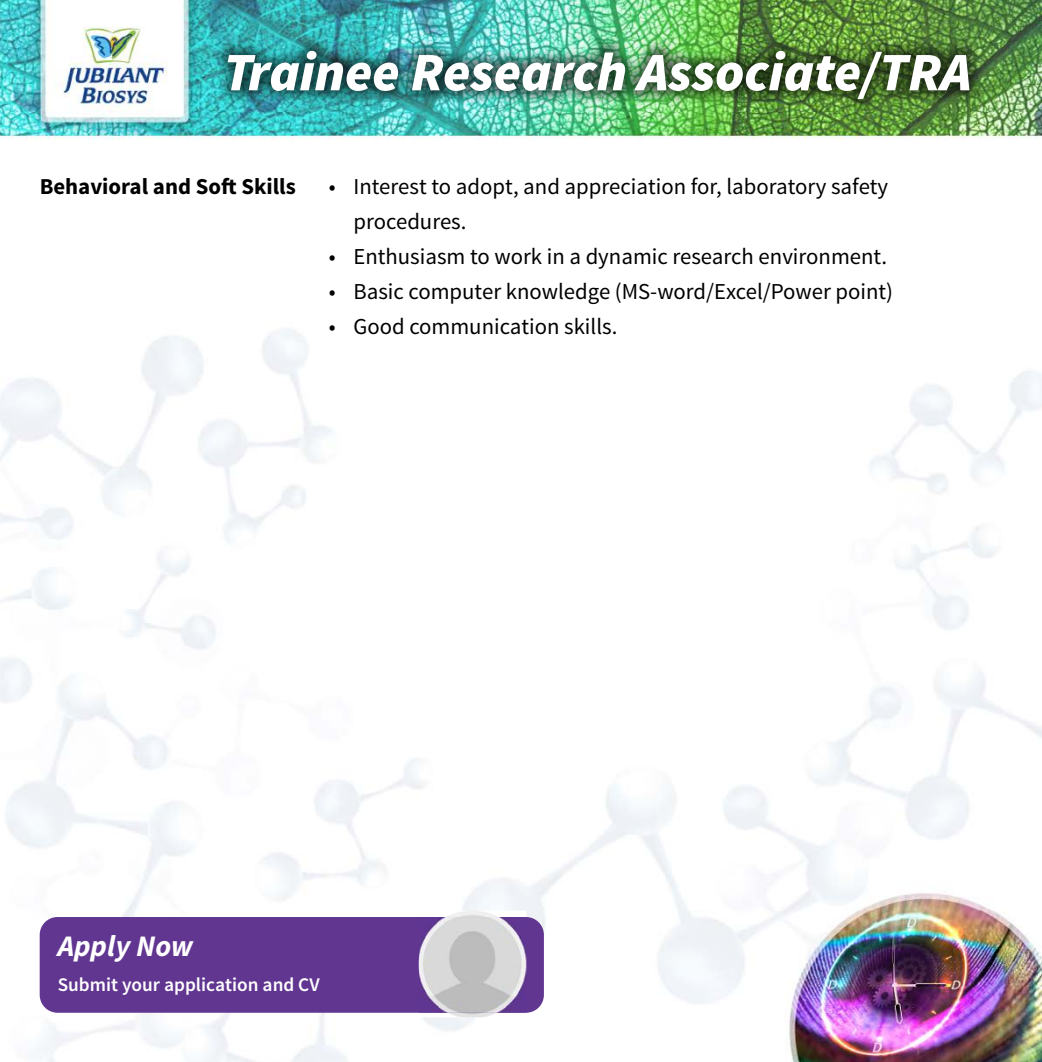
<style>
.page{position:relative;width:1042px;height:1062px;background:#fff}
.page>*{position:absolute;margin:0;border:0;box-sizing:border-box;transform-origin:0 0}
.t1{font:italic 900 54.25px "Source Sans Pro";color:#fff}
.t2{font:italic 700 29.75px "Source Sans Pro";color:#fff}
.t3{font:22.75px/35px "Source Sans Pro";color:#000}
.t4{font:700 22.75px "Source Sans Pro";color:#000}
.t5{font:600 19.25px "Source Sans Pro";color:#fff}
</style>
<div class="page">
<img style="left:0;top:0;width:1042px;height:1062px">
<div style="left:40px;top:917px;width:504px;height:95px;background:#613691;border-radius:18px"></div>
<img style="left:419px;top:910px;width:107px;height:107px">
<img style="left:419px;top:917px;width:107px;height:95px">
<div style="left:213px;top:35px;width:771px;height:80px;background:#000;opacity:.6"></div>
<h1 class="t1" style="left:223px;top:51px;width:749px">Trainee Research Associate/TRA</h1>
<p class="t4" style="left:40px;top:178px;width:258px">Behavioral and Soft Skills</p>
<p class="t3" style="left:353px;top:171px;width:536px;text-indent:-25px">• Interest to adopt, and appreciation for, laboratory safety procedures.</p>
<p class="t3" style="left:329px;top:241px;width:560px">• Enthusiasm to work in a dynamic research environment.</p>
<p class="t3" style="left:329px;top:276px;width:566px">• Basic computer knowledge (MS-word/Excel/Power point)</p>
<p class="t3" style="left:329px;top:311px;width:290px">• Good communication skills.</p>
<h2 class="t2" style="left:58px;top:934px;width:137px">Apply Now</h2>
<p class="t5" style="left:58px;top:977px;width:263px">Submit your application and CV</p>
</div>
